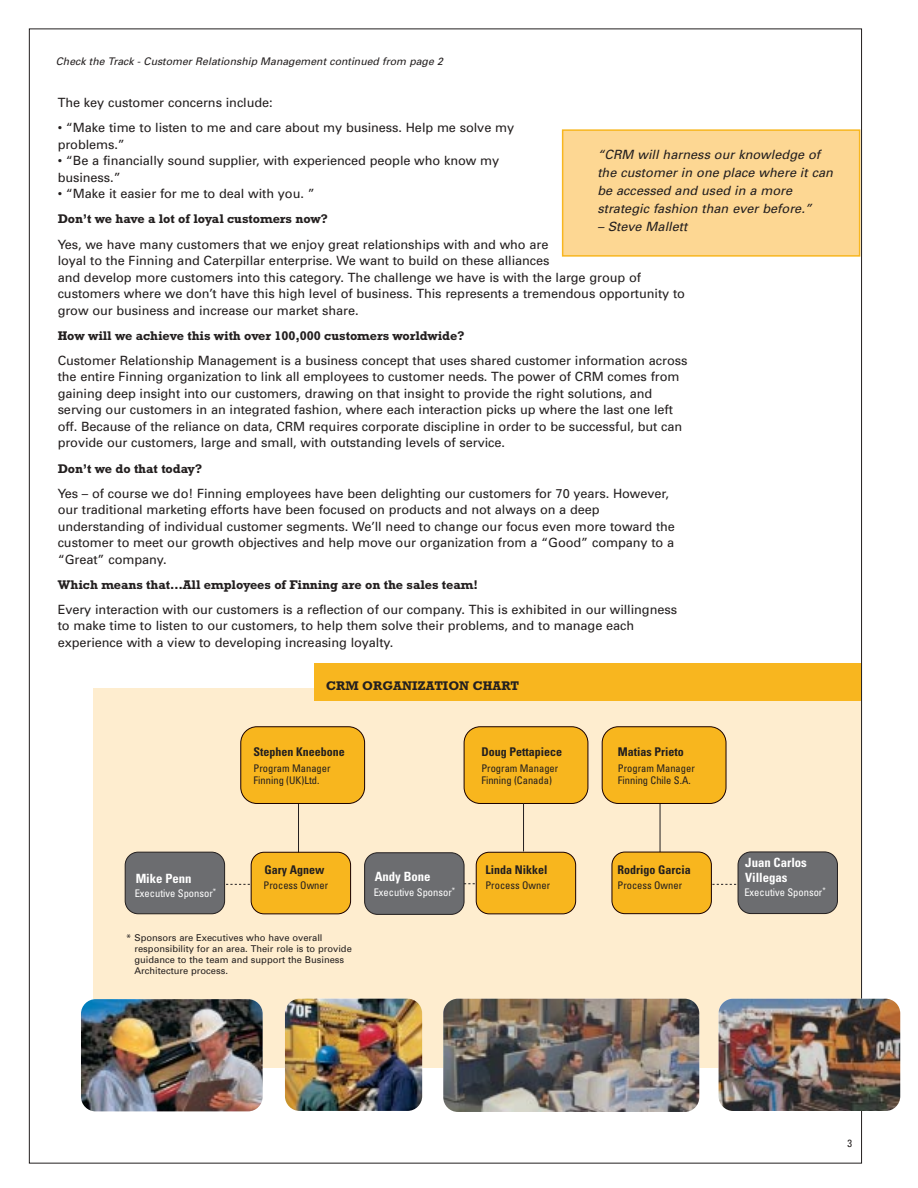
<style>
.page{position:relative;width:918px;height:1188px;background:#fff}
.page>*{position:absolute;margin:0;border:0;box-sizing:border-box;transform-origin:0 0}
.t1{font:12.75px/16.5px "Univers";letter-spacing:-.005em;color:#231f1f}
.t2{font:700 12.75px "Rockwell";letter-spacing:-.005em;color:#231f1f}
.t3{font:italic 12.75px/18px "Univers";color:#231f1f}
.t4{font:700 condensed 12.75px/15px "Univers";color:#fff}
.t5{font:700 condensed 12px "Univers";color:#231f1f}
.t6{font:condensed 10.5px/12.8px "Univers";color:#231f1f}
.t7{font:italic 10.5px "Univers";color:#231f1f}
.t8{font:condensed 10.5px "Univers";color:#fff}
.t9{font:9.3px/11.2px "Univers";color:#231f1f}
</style>
<div class="page">
<div style="left:93px;top:688px;width:768px;height:380px;background:#feedcf"></div>
<div style="left:314px;top:663px;width:547px;height:38px;background:#f8b61f"></div>
<div style="left:738px;top:852px;width:100px;height:62px;background:#6c6d70;border:1px solid #231f1f;border-radius:13px"></div>
<hr style="left:298px;top:803px;width:1px;height:56px;background:#231f1f">
<hr style="left:660px;top:803px;width:1px;height:100px;background:#231f1f">
<div style="left:240px;top:726px;width:125px;height:78px;background:#f8b61e;border:1px solid #190000;border-radius:16px"></div>
<div style="left:464px;top:726px;width:124px;height:78px;background:#f8b61e;border:1px solid #190000;border-radius:16px"></div>
<div style="left:602px;top:726px;width:124px;height:78px;background:#f8b61e;border:1px solid #190000;border-radius:16px"></div>
<div style="left:251px;top:852px;width:100px;height:62px;background:#f8b61e;border:1px solid #190000;border-radius:13px"></div>
<div style="left:476px;top:852px;width:100px;height:62px;background:#f8b61e;border:1px solid #190000;border-radius:13px"></div>
<div style="left:125px;top:852px;width:100px;height:62px;background:#6c6d70;border:1px solid #231f1f;border-radius:13px"></div>
<div style="left:364px;top:852px;width:100px;height:63px;background:#6c6d70;border:1px solid #231f1f;border-radius:13px"></div>
<div style="left:612px;top:852px;width:100px;height:62px;background:#f8b61e;border:1px solid #190000;border-radius:13px"></div>
<svg style="left:225px;top:884px;width:25px;height:1px"></svg>
<svg style="left:712px;top:884px;width:25px;height:1px"></svg>
<hr style="left:523px;top:803px;width:1px;height:48px;background:#231f1f">
<div style="left:563px;top:130px;width:297px;height:126px;background:#fdd793"></div>
<div style="left:562px;top:129px;width:298px;height:128px;border:2px solid #f8b61f"></div>
<img style="left:443px;top:999px;width:256px;height:113px;border-radius:15px">
<img style="left:719px;top:999px;width:181px;height:112px;border-radius:15px">
<img style="left:285px;top:999px;width:137px;height:112px;border-radius:15px">
<img style="left:81px;top:999px;width:182px;height:112px;border-radius:15px">
<p class="t7" style="left:56px;top:57px;width:388px">Check the Track - Customer Relationship Management continued from page 2</p>
<p class="t1" style="left:58px;top:96px;width:217px">The key customer concerns include:</p>
<p class="t1" style="left:58px;top:121px;width:458px">• “Make time to listen to me and care about my business. Help me solve my problems.”</p>
<p class="t1" style="left:58px;top:154px;width:443px">• “Be a financially sound supplier, with experienced people who know my business.”</p>
<p class="t1" style="left:58px;top:187px;width:259px">• “Make it easier for me to deal with you. ”</p>
<p class="t2" style="left:58px;top:215px;width:272px">Don’t we have a lot of loyal customers now?</p>
<p class="t1" style="left:58px;top:237px;width:629px">Yes, we have many customers that we enjoy great relationships with and who are<br>loyal to the Finning and Caterpillar enterprise. We want to build on these alliances<br>and develop more customers into this category. The challenge we have is with the large group of customers where we don’t have this high level of business. This represents a tremendous opportunity to grow our business and increase our market share.</p>
<p class="t2" style="left:58px;top:331px;width:408px">How will we achieve this with over 100,000 customers worldwide?</p>
<p class="t1" style="left:58px;top:353px;width:631px">Customer Relationship Management is a business concept that uses shared customer information across the entire Finning organization to link all employees to customer needs. The power of CRM comes from gaining deep insight into our customers, drawing on that insight to provide the right solutions, and serving our customers in an integrated fashion, where each interaction picks up where the last one left off. Because of the reliance on data, CRM requires corporate discipline in order to be successful, but can provide our customers, large and small, with outstanding levels of service.</p>
<p class="t2" style="left:58px;top:464px;width:146px">Don’t we do that today?</p>
<p class="t1" style="left:58px;top:486px;width:619px">Yes – of course we do! Finning employees have been delighting our customers for 70 years. However, our traditional marketing efforts have been focused on products and not always on a deep understanding of individual customer segments. We’ll need to change our focus even more toward the customer to meet our growth objectives and help move our organization from a “Good” company to a “Great” company.</p>
<p class="t2" style="left:58px;top:580px;width:422px">Which means that…All employees of Finning are on the sales team!</p>
<p class="t1" style="left:58px;top:602px;width:621px">Every interaction with our customers is a reflection of our company. This is exhibited in our willingness to make time to listen to our customers, to help them solve their problems, and to manage each experience with a view to developing increasing loyalty.</p>
<p class="t3" style="left:597px;top:147px;width:237px">“CRM will harness our knowledge of the customer in one place where it can be accessed and used in a more strategic fashion than ever before.”</p>
<p class="t3" style="left:597px;top:219px;width:91px">– Steve Mallett</p>
<p class="t4" style="left:136px;top:872px;width:57px">Mike Penn</p>
<p class="t8" style="left:135px;top:890px;width:83px">Executive Sponsor<sup>*</sup></p>
<p class="t2" style="left:326px;top:681px;width:194px">CRM ORGANIZATION CHART</p>
<p class="t5" style="left:254px;top:748px;width:93px">Stephen Kneebone</p>
<p class="t6" style="left:254px;top:762px;width:78px">Program Manager<br>Finning (UK)Ltd.</p>
<p class="t5" style="left:481px;top:748px;width:82px">Doug Pettapiece</p>
<p class="t6" style="left:481px;top:762px;width:78px">Program Manager<br>Finning (Canada)</p>
<p class="t5" style="left:618px;top:748px;width:67px">Matias Prieto</p>
<p class="t6" style="left:618px;top:762px;width:78px">Program Manager<br>Finning Chile S.A.</p>
<p class="t5" style="left:265px;top:866px;width:61px">Gary Agnew</p>
<p class="t5" style="left:617px;top:866px;width:75px">Rodrigo Garcia</p>
<p class="t5" style="left:485px;top:866px;width:64px">Linda Nikkel</p>
<p class="t6" style="left:485px;top:880px;width:66px">Process Owner</p>
<p class="t4" style="left:375px;top:871px;width:57px">Andy Bone</p>
<p class="t6" style="left:264px;top:880px;width:66px">Process Owner</p>
<p class="t6" style="left:617px;top:880px;width:66px">Process Owner</p>
<p class="t8" style="left:374px;top:888px;width:83px">Executive Sponsor<sup>*</sup></p>
<p class="t9" style="left:134px;top:933px;width:219px;text-indent:-8px">* Sponsors are Executives who have overall responsibility for an area. Their role is to provide guidance to the team and support the Business Architecture process.</p>
<p class="t4" style="left:745px;top:856px;width:63px">Juan Carlos<br>Villegas</p>
<p class="t8" style="left:744px;top:888px;width:83px">Executive Sponsor<sup>*</sup></p>
<p class="t6" style="left:848px;top:1137px;width:6px">3</p>
</div>
